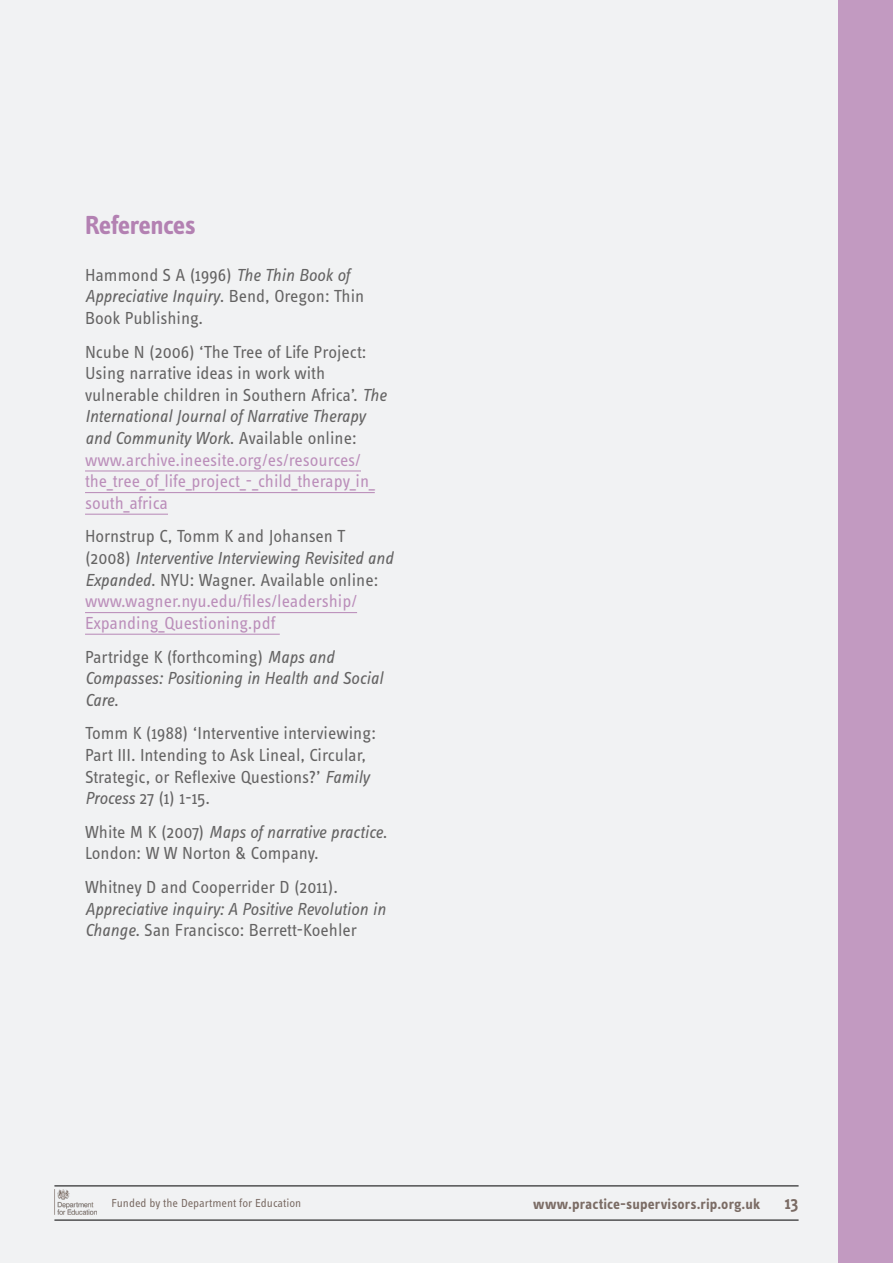
<style>
.page{position:relative;width:893px;height:1263px;background:#f0f1f2}
.page>*{position:absolute;margin:0;border:0;box-sizing:border-box;transform-origin:0 0}
.t1{font:700 27px "Info Text Pro";letter-spacing:-.025em;color:#b381b2}
.t2{font:18px/21.6px "Info Text Pro";color:#646363}
.t3{font:italic 18px/21.6px "Info Text Pro";color:#646363}
.t4{font:600 18px "Info Text Pro";color:#7a6b64}
.t5{font:700 15px "Info Text Pro";letter-spacing:.01em;color:#7b6c65}
.t6{font:12px "Info Text Pro";color:#7a6b64}
.s1{font-style:italic}
.s2{color:#bb8eba}
.s3{font-style:normal}
</style>
<div class="page">
<div style="left:838px;top:0;width:55px;height:1263px;background:#c29ac1"></div>
<img style="left:54px;top:1190px;width:42px;height:25px">
<hr style="left:54px;top:1220px;width:745px;height:1px;background:#000">
<hr style="left:54px;top:1185px;width:745px;height:1px;background:#000">
<hr style="left:85px;top:470px;width:276px;height:1px;background:#bb8eba">
<hr style="left:85px;top:492px;width:290px;height:1px;background:#bb8eba">
<hr style="left:85px;top:514px;width:83px;height:1px;background:#bb8eba">
<hr style="left:85px;top:612px;width:272px;height:1px;background:#bb8eba">
<hr style="left:85px;top:634px;width:195px;height:1px;background:#bb8eba">
<h1 class="t1" style="left:85px;top:209px;width:112px">References</h1>
<p class="t2" style="left:85px;top:264px;width:281px">Hammond S A (1996) <span class="s1">The Thin Book of<br>Appreciative Inquiry</span>. Bend, Oregon: Thin<br>Book Publishing.</p>
<p class="t2" style="left:85px;top:340px;width:303px">Ncube N (2006) ‘The Tree of Life Project:<br>Using narrative ideas in work with vulnerable children in Southern Africa’. <span class="s1">The International Journal of Narrative Therapy and Community Work</span>. Available online: <span class="s2">www.archive.ineesite.org/es/resources/ the_tree_of_life_project_-_child_therapy_in_ south_africa</span></p>
<p class="t2" style="left:85px;top:525px;width:310px">Hornstrup C, Tomm K and Johansen T (2008) <span class="s1">Interventive Interviewing Revisited and Expanded</span>. NYU: Wagner. Available online: <span class="s2">www.wagner.nyu.edu/files/leadership/ Expanding_Questioning.pdf</span></p>
<p class="t3" style="left:85px;top:645px;width:300px"><span class="s3">Partridge K (forthcoming)</span> Maps and<br>Compasses: Positioning in Health and Social<br>Care<span class="s3">.</span></p>
<p class="t2" style="left:85px;top:722px;width:292px">Tomm K (1988) ‘Interventive interviewing:<br>Part III. Intending to Ask Lineal, Circular, Strategic, or Reflexive Questions?’ <span class="s1">Family Process</span> 27 (1) 1-15.</p>
<p class="t2" style="left:85px;top:820px;width:304px">White M K (2007) <span class="s1">Maps of narrative practice</span>.<br>London: W W Norton &amp; Company.</p>
<p class="t2" style="left:85px;top:876px;width:254px">Whitney D and Cooperrider D (2011).</p>
<p class="t3" style="left:85px;top:897px;width:302px">Appreciative inquiry: A Positive Revolution in<br>Change<span class="s3">. San Francisco: Berrett-Koehler</span></p>
<p class="t6" style="left:111px;top:1196px;width:191px">Funded by the Department for Education</p>
<p class="t5" style="left:533px;top:1195px;width:228px">www.practice-supervisors.rip.org.uk</p>
<p class="t4" style="left:785px;top:1192px;width:15px">13</p>
</div>
